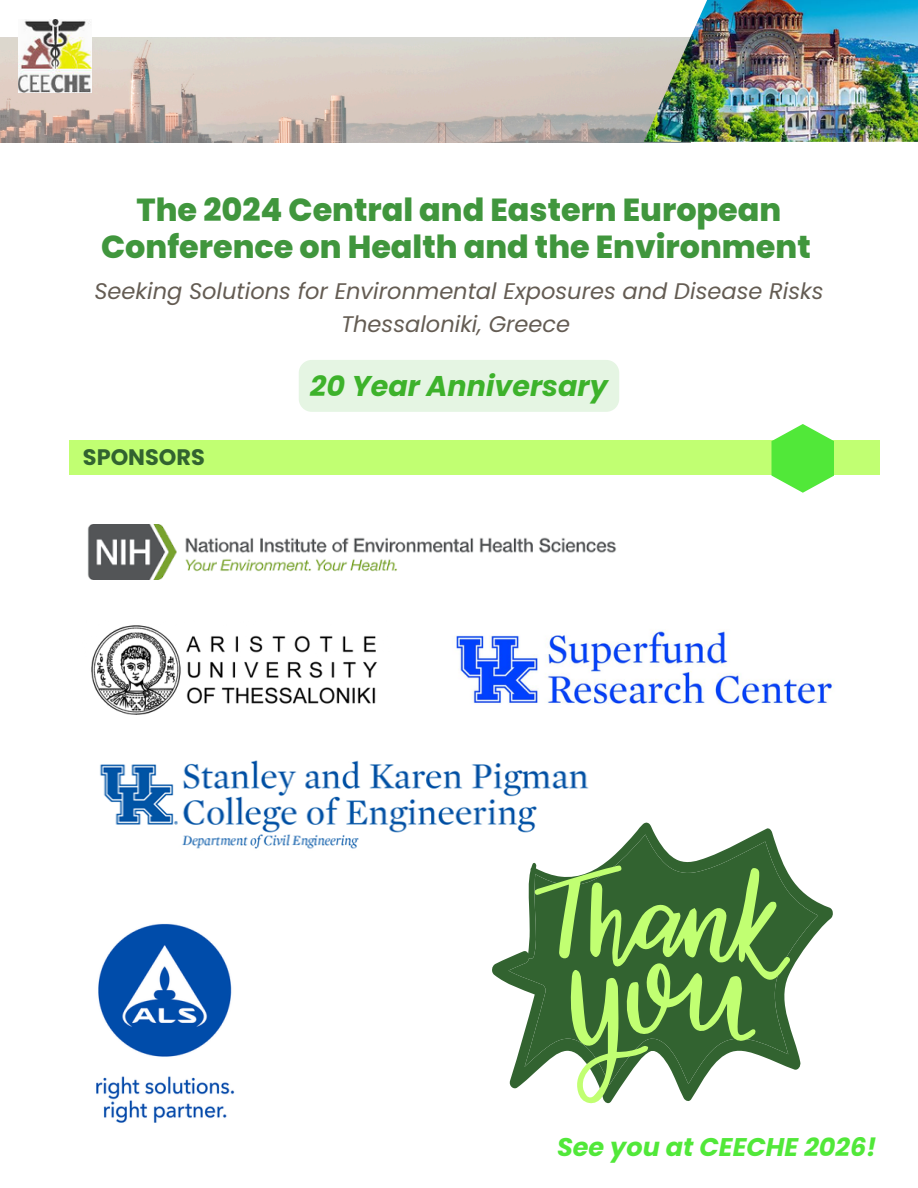
<style>
.page{position:relative;width:918px;height:1188px;background:#fff}
.page>*{position:absolute;margin:0;border:0;box-sizing:border-box;transform-origin:0 0}
.t1{font:800 31.8px/37.2px "Poppins";color:#40963d;text-align:center}
.t2{font:italic 700 28.5px "Poppins";color:#3db22b}
.t3{font:italic 700 25.5px "Poppins";color:#51e839}
.t4{font:italic 22.5px "Poppins";color:#645c53}
.t5{font:700 22.35px "Poppins";color:#326330}
</style>
<div class="page">
<img style="left:0;top:37px;width:644px;height:105px">
<img style="left:644px;top:0;width:274px;height:142px">
<img style="left:18px;top:19px;width:73px;height:73px">
<div style="left:70px;top:440px;width:810px;height:35px;background:#c1ff72"></div>
<svg style="left:771px;top:424px;width:63px;height:69px"></svg>
<img style="left:91px;top:625px;width:286px;height:90px">
<img style="left:456px;top:630px;width:378px;height:74px">
<img style="left:87px;top:525px;width:530px;height:55px">
<img style="left:96px;top:923px;width:139px;height:200px">
<img style="left:100px;top:760px;width:489px;height:89px">
<svg style="left:491px;top:820px;width:342px;height:269px"></svg>
<svg style="left:508px;top:835px;width:310px;height:250px"></svg>
<svg style="left:534px;top:864px;width:257px;height:240px;fill:#326330"></svg>
<div style="left:299px;top:360px;width:320px;height:52px;background:#e5f5e3"></div>
<p class="t1" style="left:101px;top:191px;width:711px">The 2024 Central and Eastern European<br>Conference on Health and the Environment</p>
<p class="t4" style="left:94px;top:275px;width:731px">Seeking Solutions for Environmental Exposures and Disease Risks</p>
<p class="t4" style="left:341px;top:309px;width:231px">Thessaloniki, Greece</p>
<p class="t5" style="left:83px;top:441px;width:124px">SPONSORS</p>
<p class="t2" style="left:310px;top:366px;width:299px">20 Year Anniversary</p>
<p class="t3" style="left:557px;top:1129px;width:321px">See you at CEECHE 2026!</p>
</div>
